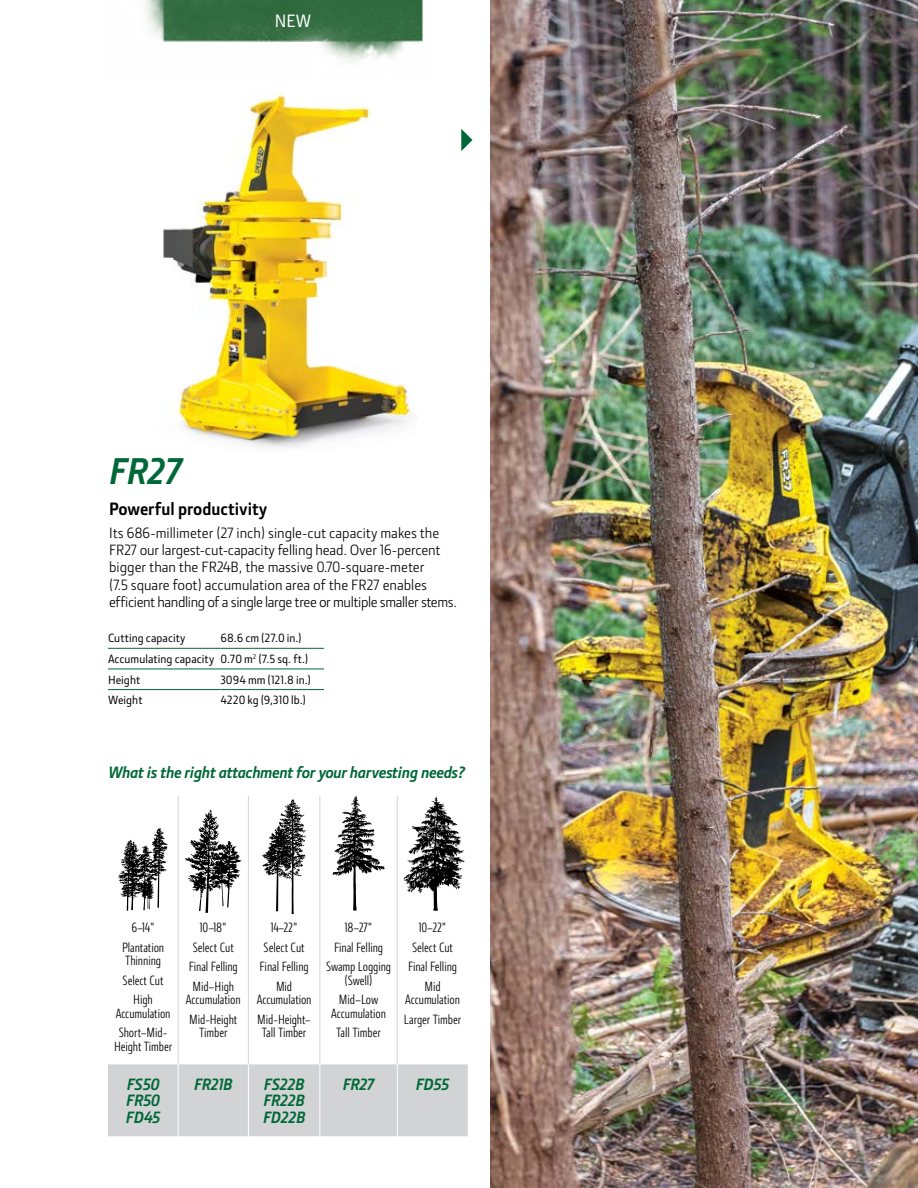
<style>
.page{position:relative;width:918px;height:1188px;background:#fff}
.page>*{position:absolute;margin:0;border:0;box-sizing:border-box;transform-origin:0 0}
.t1{font:italic 700 37.5px "JD Sans Pro";color:#006838}
.t2{font:700 18px "JD Sans Pro";color:#000}
.t3{font:500 18px "JD Sans Pro";color:#fff}
.t4{font:italic 700 16.5px/16.5px "JD Sans Pro";letter-spacing:-.01em;color:#006838;text-align:justify}
.t5{font:15px/17.2px "JD Sans Pro";letter-spacing:-.01em;color:#000}
.t6{font:13.5px/19.5px "JD Sans Pro Cond";letter-spacing:-.005em;color:#000;text-align:center}
.t7{font:500 12px/20.7px "JD Sans Pro";letter-spacing:.005em;color:#000}
</style>
<div class="page">
<hr style="left:108px;top:648px;width:112px;height:1px;background:#006838">
<hr style="left:220px;top:648px;width:104px;height:1px;background:#006838">
<hr style="left:108px;top:669px;width:112px;height:1px;background:#006838">
<hr style="left:220px;top:669px;width:104px;height:1px;background:#006838">
<hr style="left:108px;top:689px;width:112px;height:1px;background:#006838">
<hr style="left:220px;top:689px;width:104px;height:1px;background:#006838">
<svg style="left:461px;top:129px;width:11px;height:22px"></svg>
<div style="left:108px;top:1064px;width:360px;height:72px;background:#d1d3d4"></div>
<hr style="left:178px;top:796px;width:1px;height:124px;background:#d1d3d4">
<hr style="left:248px;top:796px;width:1px;height:124px;background:#d1d3d4">
<hr style="left:320px;top:796px;width:1px;height:124px;background:#d1d3d4">
<hr style="left:397px;top:796px;width:1px;height:124px;background:#d1d3d4">
<hr style="left:178px;top:920px;width:1px;height:144px;background:#d1d3d4">
<hr style="left:248px;top:920px;width:1px;height:144px;background:#d1d3d4">
<hr style="left:320px;top:920px;width:1px;height:144px;background:#d1d3d4">
<hr style="left:397px;top:920px;width:1px;height:144px;background:#d1d3d4">
<hr style="left:178px;top:1064px;width:1px;height:72px;background:#fff">
<hr style="left:248px;top:1064px;width:1px;height:72px;background:#fff">
<hr style="left:320px;top:1064px;width:1px;height:72px;background:#fff">
<hr style="left:397px;top:1064px;width:1px;height:72px;background:#fff">
<svg style="left:118px;top:828px;width:50px;height:83px"></svg>
<svg style="left:185px;top:809px;width:57px;height:104px"></svg>
<svg style="left:262px;top:799px;width:44px;height:115px"></svg>
<svg style="left:332px;top:796px;width:53px;height:115px"></svg>
<svg style="left:403px;top:796px;width:62px;height:115px"></svg>
<img style="left:491px;top:0;width:427px;height:1188px">
<img style="left:144px;top:0;width:280px;height:62px">
<img style="left:163px;top:94px;width:254px;height:355px">
<img style="left:164px;top:97px;width:114px;height:294px">
<h2 class="t3" style="left:275px;top:9px;width:38px">NEW</h2>
<h1 class="t1" style="left:109px;top:447px;width:74px">FR27</h1>
<h2 class="t2" style="left:109px;top:497px;width:160px">Powerful productivity</h2>
<p class="t5" style="left:109px;top:524px;width:350px">Its 686-millimeter (27 inch) single-cut capacity makes the FR27 our largest-cut-capacity felling head. Over 16-percent bigger than the FR24B, the massive 0.70-square-meter<br>(7.5 square foot) accumulation area of the FR27 enables efficient handling of a single large tree or multiple smaller stems.</p>
<p class="t7" style="left:108px;top:627px;width:79px">Cutting capacity</p>
<p class="t7" style="left:108px;top:627px;width:202px;text-indent:112px">68.6 cm (27.0 in.)<br>Accumulating capacity 0.70 m<sup>2</sup> (7.5 sq. ft.)<br>Height</p>
<p class="t7" style="left:221px;top:669px;width:92px">3094 mm (121.8 in.)</p>
<p class="t7" style="left:108px;top:689px;width:36px">Weight</p>
<p class="t7" style="left:221px;top:689px;width:87px">4220 kg (9,310 lb.)</p>
<p class="t4" style="left:108px;top:763px;width:358px">What is the right attachment for your harvesting needs?</p>
<p class="t6" style="left:122px;top:918px;width:44px">6–14"<br>Plantation</p>
<p class="t6" style="left:123px;top:951px;width:43px">Thinning<br>Select Cut<br>High</p>
<p class="t6" style="left:116px;top:1003px;width:56px;text-align:left">Accumulation<br>Short–Mid-</p>
<p class="t6" style="left:114px;top:1036px;width:60px">Height Timber</p>
<p class="t6" style="left:189px;top:918px;width:51px">10–18"<br>Select Cut<br>Final Felling<br>Mid–High</p>
<p class="t6" style="left:186px;top:990px;width:56px;text-align:left">Accumulation<br>Mid-Height</p>
<p class="t6" style="left:199px;top:1023px;width:30px">Timber</p>
<p class="t6" style="left:260px;top:918px;width:51px">14–22"<br>Select Cut<br>Final Felling<br>Mid</p>
<p class="t6" style="left:257px;top:990px;width:56px;text-align:left">Accumulation<br>Mid-Height–</p>
<p class="t6" style="left:262px;top:1023px;width:46px">Tall Timber</p>
<p class="t6" style="left:326px;top:918px;width:66px">18–27"<br>Final Felling<br>Swamp Logging</p>
<p class="t6" style="left:339px;top:970px;width:41px">(Swell)<br>Mid–Low</p>
<p class="t6" style="left:331px;top:1003px;width:56px">Accumulation<br>Tall Timber</p>
<p class="t6" style="left:408px;top:918px;width:51px">10–22"<br>Select Cut<br>Final Felling<br>Mid</p>
<p class="t6" style="left:404px;top:990px;width:59px;text-align:left">Accumulation<br>Larger Timber</p>
<p class="t4" style="left:126px;top:1075px;width:36px">FS50<br>FR50<br>FD45</p>
<p class="t4" style="left:194px;top:1075px;width:40px">FR21B</p>
<p class="t4" style="left:263px;top:1075px;width:44px">FS22B FR22B FD22B</p>
<p class="t4" style="left:343px;top:1075px;width:33px">FR27</p>
<p class="t4" style="left:416px;top:1075px;width:35px">FD55</p>
</div>
